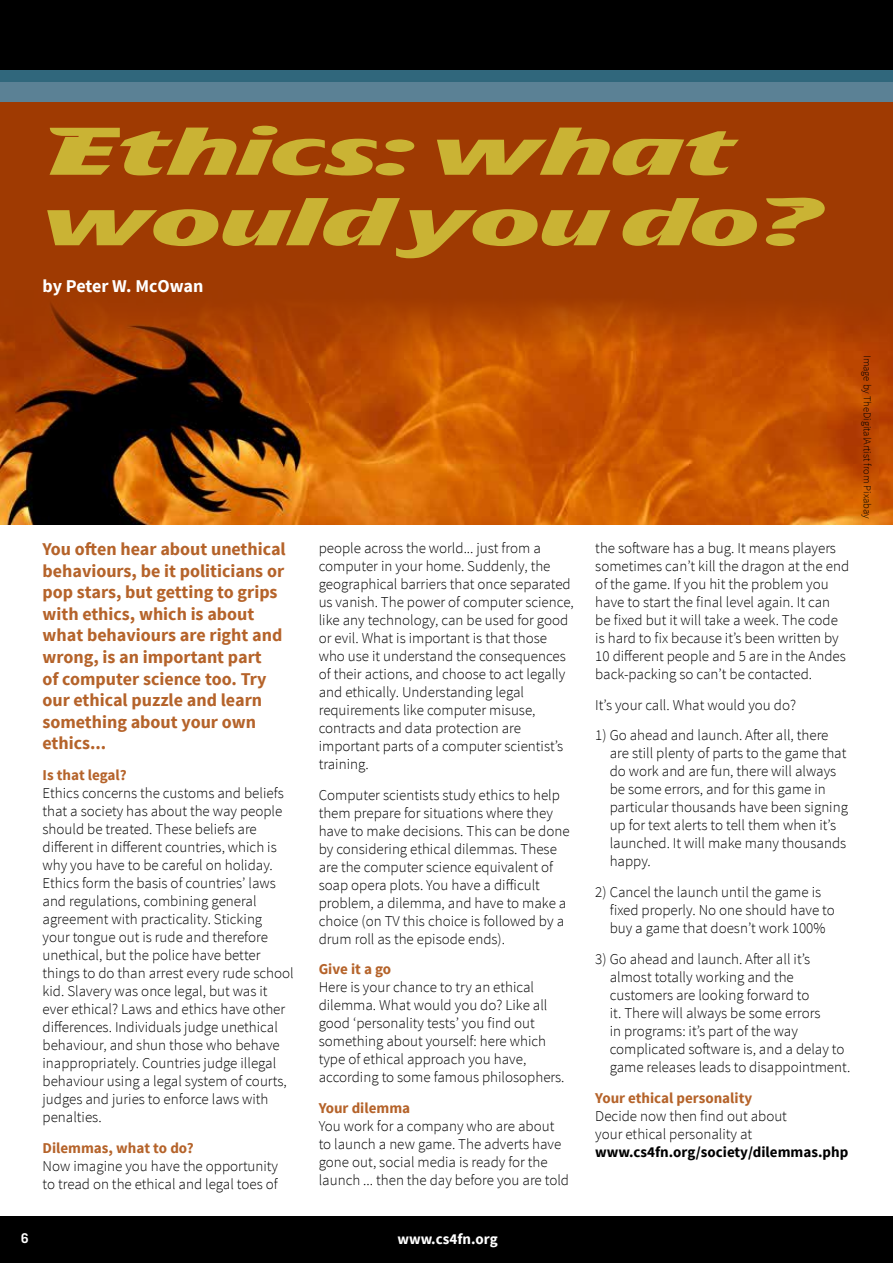
<style>
.page{position:relative;width:893px;height:1263px;background:#fff}
.page>*{position:absolute;margin:0;border:0;box-sizing:border-box;transform-origin:0 0}
.t1{font:700 63px/70.5px "TF Avian";color:#cab334}
.t2{font:700 18px/21.6px "Source Sans Pro";color:#b5632a}
.t3{font:700 18px "Source Sans Pro";letter-spacing:-.005em;color:#fff}
.t4{font:300 15px/18px "Source Sans Pro";color:#000}
.t5{font:700 15px "Source Sans Pro";color:#b5632a}
.t6{font:700 15px "Source Sans Pro";color:#000}
.t7{font:700 15px "Source Sans Pro";color:#fff}
.t8{font:700 13.5px "Trade Gothic LT Std";color:#fff}
.t9{font:300 10.5px "Source Sans Pro";color:#000}
</style>
<div class="page">
<div style="left:0;top:92px;width:893px;height:432px;background:#9f3a02"></div>
<img style="left:0;top:304px;width:893px;height:220px">
<div style="left:0;top:1216px;width:893px;height:47px;background:#000"></div>
<div style="left:0;top:0;width:893px;height:70px;background:#000"></div>
<div style="left:0;top:70px;width:893px;height:13px;background:#30677c"></div>
<div style="left:0;top:83px;width:893px;height:19px;background:#5b8195"></div>
<h1 class="t1" style="left:43px;top:116px;width:783px">Ethics: what would you do?</h1>
<p class="t3" style="left:43px;top:275px;width:162px">by Peter W. McOwan</p>
<p class="t2" style="left:43px;top:539px;width:245px">You often hear about unethical behaviours, be it politicians or pop stars, but getting to grips with ethics, which is about what behaviours are right and wrong, is an important part<br>of computer science too. Try our ethical puzzle and learn something about your own ethics...</p>
<p class="t5" style="left:43px;top:765px;width:86px">Is that legal?</p>
<p class="t4" style="left:43px;top:784px;width:253px">Ethics concerns the customs and beliefs that a society has about the way people should be treated. These beliefs are different in different countries, which is why you have to be careful on holiday.<br>Ethics form the basis of countries’ laws and regulations, combining general agreement with practicality. Sticking<br>your tongue out is rude and therefore unethical, but the police have better things to do than arrest every rude school kid. Slavery was once legal, but was it ever ethical? Laws and ethics have other differences. Individuals judge unethical behaviour, and shun those who behave inappropriately. Countries judge illegal behaviour using a legal system of courts, judges and juries to enforce laws with penalties.</p>
<p class="t5" style="left:43px;top:1138px;width:153px">Dilemmas, what to do?</p>
<p class="t4" style="left:43px;top:1157px;width:237px">Now imagine you have the opportunity to tread on the ethical and legal toes of</p>
<p class="t4" style="left:319px;top:539px;width:257px">people across the world... just from a computer in your home. Suddenly, the geographical barriers that once separated us vanish. The power of computer science, like any technology, can be used for good or evil. What is important is that those who use it understand the consequences of their actions, and choose to act legally and ethically. Understanding legal requirements like computer misuse, contracts and data protection are important parts of a computer scientist’s training.</p>
<p class="t4" style="left:319px;top:786px;width:252px">Computer scientists study ethics to help them prepare for situations where they have to make decisions. This can be done by considering ethical dilemmas. These are the computer science equivalent of soap opera plots. You have a difficult problem, a dilemma, and have to make a choice (on TV this choice is followed by a drum roll as the episode ends).</p>
<p class="t5" style="left:319px;top:960px;width:74px">Give it a go</p>
<p class="t4" style="left:319px;top:978px;width:247px">Here is your chance to try an ethical dilemma. What would you do? Like all good ‘personality tests’ you find out something about yourself: here which type of ethical approach you have, according to some famous philosophers.</p>
<p class="t5" style="left:319px;top:1098px;width:93px">Your dilemma</p>
<p class="t4" style="left:319px;top:1117px;width:252px">You work for a company who are about to launch a new game. The adverts have gone out, social media is ready for the launch ... then the day before you are told</p>
<p class="t8" style="left:21px;top:1230px;width:9px">6</p>
<p class="t7" style="left:398px;top:1230px;width:102px">www.cs4fn.org</p>
<p class="t4" style="left:595px;top:539px;width:255px">the software has a bug. It means players sometimes can’t kill the dragon at the end of the game. If you hit the problem you have to start the final level again. It can be fixed but it will take a week. The code is hard to fix because it’s been written by 10 different people and 5 are in the Andes back-packing so can’t be contacted.</p>
<p class="t4" style="left:595px;top:696px;width:202px">It’s your call. What would you do?</p>
<p class="t4" style="left:610px;top:726px;width:240px;text-indent:-14px">1) Go ahead and launch. After all, there are still plenty of parts to the game that do work and are fun, there will always be some errors, and for this game in particular thousands have been signing up for text alerts to tell them when it’s launched. It will make many thousands happy.</p>
<p class="t4" style="left:610px;top:883px;width:227px;text-indent:-14px">2) Cancel the launch until the game is fixed properly. No one should have to buy a game that doesn’t work 100%</p>
<p class="t4" style="left:610px;top:950px;width:242px;text-indent:-14px">3) Go ahead and launch. After all it’s almost totally working and the customers are looking forward to<br>it. There will always be some errors<br>in programs: it’s part of the way complicated software is, and a delay to game releases leads to disappointment.</p>
<p class="t5" style="left:595px;top:1088px;width:158px">Your ethical personality</p>
<p class="t4" style="left:595px;top:1107px;width:193px">Decide now then find out about your ethical personality at</p>
<p class="t6" style="left:595px;top:1142px;width:254px">www.cs4fn.org/society/dilemmas.php</p>
<p class="t9" style="left:874px;top:355px;width:165px;rotate:90deg">Image by TheDigitalArtist from Pixabay</p>
</div>
